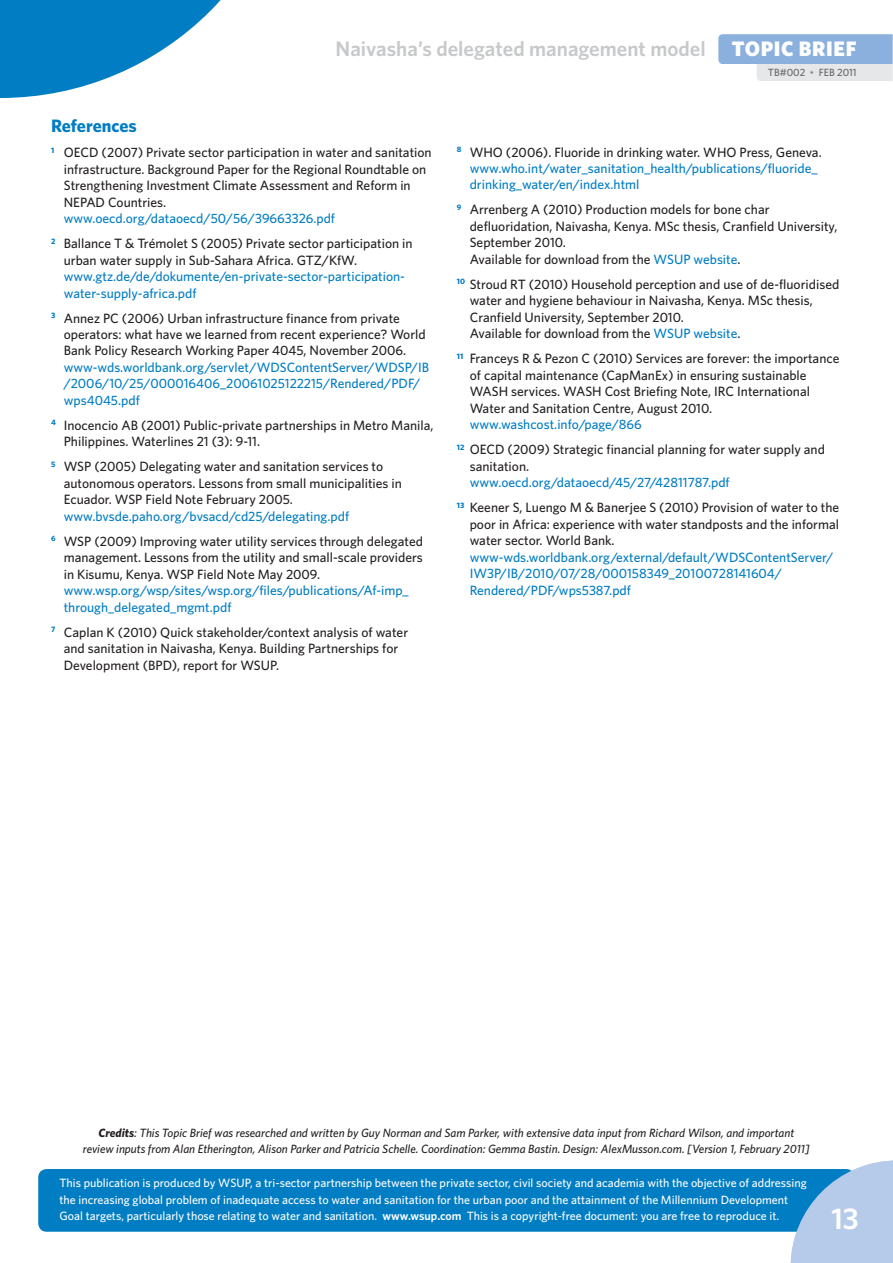
<style>
.page{position:relative;width:893px;height:1263px;background:#fff}
.page>*{position:absolute;margin:0;border:0;box-sizing:border-box;transform-origin:0 0}
.t1{font:600 30px "Whitney";color:#fff}
.t2{font:600 21px "Whitney";color:#c6c8ca}
.t3{font:900 21px "Whitney";letter-spacing:.03em;color:#fff}
.t4{font:700 18px "Whitney";color:#007dc3}
.t5{font:500 13.5px/16.5px "Whitney";color:#231f20}
.t6{font:500 13.5px/16.5px "Whitney";color:#007dc3}
.t7{font:500 12px/16.5px "Whitney";color:#fff}
.t8{font:italic 500 12px/15.8px "Whitney";color:#231f20;text-align:center}
.t9{font:500 10.5px "Whitney";color:#636466}
.s1{color:#007dc3}
.s2{color:#231f20}
.s3{font-weight:700}
.s4{font-weight:600}
</style>
<div class="page">
<svg style="left:718px;top:34px;width:175px;height:47px;background:#aec6e3"></svg>
<svg style="left:0;top:0;width:221px;height:98px"></svg>
<div style="left:38px;top:1169px;width:816px;height:63px;background:#007dc3;border-radius:9px"></div>
<svg style="left:791px;top:1161px;width:102px;height:102px"></svg>
<h2 class="t2" style="left:336px;top:40px;width:372px">Naivasha’s delegated management model</h2>
<h2 class="t3" style="left:732px;top:36px;width:126px">TOPIC BRIEF</h2>
<p class="t9" style="left:768px;top:68px;width:90px">TB#002 * FEB 2011</p>
<h3 class="t4" style="left:51px;top:119px;width:87px">References</h3>
<p class="t5" style="left:64px;top:145px;width:369px;text-indent:-13px"><sup>1</sup> OECD (2007) Private sector participation in water and sanitation infrastructure. Background Paper for the Regional Roundtable on Strengthening Investment Climate Assessment and Reform in NEPAD Countries.</p>
<p class="t5" style="left:51px;top:207px;width:363px;line-height:25px;text-indent:13px"><span class="s1">www.oecd.org/dataoecd/50/56/39663326.pdf<br></span><sup>2</sup> Ballance T &amp; Trémolet S (2005) Private sector participation in</p>
<p class="t5" style="left:64px;top:253px;width:295px">urban water supply in Sub-Sahara Africa. GTZ/KfW.</p>
<p class="t6" style="left:64px;top:269px;width:343px">www.gtz.de/de/dokumente/en-private-sector-participation&shy;water-supply-africa.pdf</p>
<p class="t5" style="left:64px;top:311px;width:363px;text-indent:-13px"><sup>3</sup> Annez PC (2006) Urban infrastructure finance from private operators: what have we learned from recent experience? World<br>Bank Policy Research Working Paper 4045, November 2006.</p>
<p class="t6" style="left:64px;top:360px;width:367px">www-wds.worldbank.org/servlet/WDSContentServer/WDSP/IB /2006/10/25/000016406_20061025122215/Rendered/PDF/ wps4045.pdf</p>
<p class="t5" style="left:64px;top:418px;width:371px;text-indent:-13px"><sup>4</sup> Inocencio AB (2001) Public-private partnerships in Metro Manila,<br>Philippines. Waterlines 21 (3): 9-11.</p>
<p class="t5" style="left:64px;top:460px;width:340px;text-indent:-13px"><sup>5</sup> WSP (2005) Delegating water and sanitation services to autonomous operators. Lessons from small municipalities in<br>Ecuador. WSP Field Note February 2005.</p>
<p class="t5" style="left:51px;top:505px;width:373px;line-height:25px;text-indent:13px"><span class="s1">www.bvsde.paho.org/bvsacd/cd25/delegating.pdf<br></span><sup>6</sup> WSP (2009) Improving water utility services through delegated</p>
<p class="t5" style="left:64px;top:551px;width:361px">management. Lessons from the utility and small-scale providers in Kisumu, Kenya. WSP Field Note May 2009.</p>
<p class="t6" style="left:64px;top:584px;width:346px">www.wsp.org/wsp/sites/wsp.org/files/publications/Af-imp_ through_delegated_mgmt.pdf</p>
<p class="t5" style="left:64px;top:625px;width:346px;text-indent:-13px"><sup>7</sup> Caplan K (2010) Quick stakeholder/context analysis of water and sanitation in Naivasha, Kenya. Building Partnerships for<br>Development (BPD), report for WSUP.</p>
<p class="t6" style="left:470px;top:145px;width:353px;text-indent:-13px"><sup>8</sup> <span class="s2">WHO (2006). Fluoride in drinking water. WHO Press, Geneva. </span>www.who.int/water_sanitation_health/publications/fluoride_ drinking_water/en/index.html</p>
<p class="t5" style="left:470px;top:203px;width:369px;text-indent:-13px"><sup>9</sup> Arrenberg A (2010) Production models for bone char defluoridation, Naivasha, Kenya. MSc thesis, Cranfield University, September 2010.<br>Available for download from the <span class="s1">WSUP website</span>.</p>
<p class="t5" style="left:470px;top:277px;width:371px;text-indent:-13px"><sup>10</sup> Stroud RT (2010) Household perception and use of de-fluoridised water and hygiene behaviour in Naivasha, Kenya. MSc thesis, Cranfield University, September 2010.<br>Available for download from the <span class="s1">WSUP website</span>.</p>
<p class="t5" style="left:470px;top:352px;width:371px;text-indent:-13px"><sup>11</sup> Franceys R &amp; Pezon C (2010) Services are forever: the importance of capital maintenance (CapManEx) in ensuring sustainable WASH services. WASH Cost Briefing Note, IRC International Water and Sanitation Centre, August 2010.</p>
<p class="t5" style="left:457px;top:413px;width:369px;line-height:25px;text-indent:13px"><span class="s1">www.washcost.info/page/866<br></span><sup>12</sup> OECD (2009) Strategic financial planning for water supply and</p>
<p class="t5" style="left:470px;top:459px;width:61px">sanitation.</p>
<p class="t5" style="left:457px;top:471px;width:384px;line-height:25px;text-indent:13px"><span class="s1">www.oecd.org/dataoecd/45/27/42811787.pdf<br></span><sup>13</sup> Keener S, Luengo M &amp; Banerjee S (2010) Provision of water to the</p>
<p class="t5" style="left:470px;top:517px;width:371px">poor in Africa: experience with water standposts and the informal water sector. World Bank.</p>
<p class="t6" style="left:470px;top:550px;width:365px">www-wds.worldbank.org/external/default/WDSContentServer/<br>IW3P/IB/2010/07/28/000158349_20100728141604/<br>Rendered/PDF/wps5387.pdf</p>
<p class="t8" style="left:83px;top:1126px;width:728px"><span class="s3">Credits</span>: This Topic Brief was researched and written by Guy Norman and Sam Parker, with extensive data input from Richard Wilson, and important review inputs from Alan Etherington, Alison Parker and Patricia Schelle. Coordination: Gemma Bastin. Design: AlexMusson.com. [Version 1, February 2011]</p>
<p class="t7" style="left:60px;top:1176px;width:749px">This publication is produced by WSUP, a tri-sector partnership between the private sector, civil society and academia with the objective of addressing the increasing global problem of inadequate access to water and sanitation for the urban poor and the attainment of the Millennium Development<br>Goal targets, particularly those relating to water and sanitation. <span class="s4">www.wsup.com</span> This is a copyright-free document: you are free to reproduce it.</p>
<h1 class="t1" style="left:831px;top:1207px;width:29px">13</h1>
</div>
